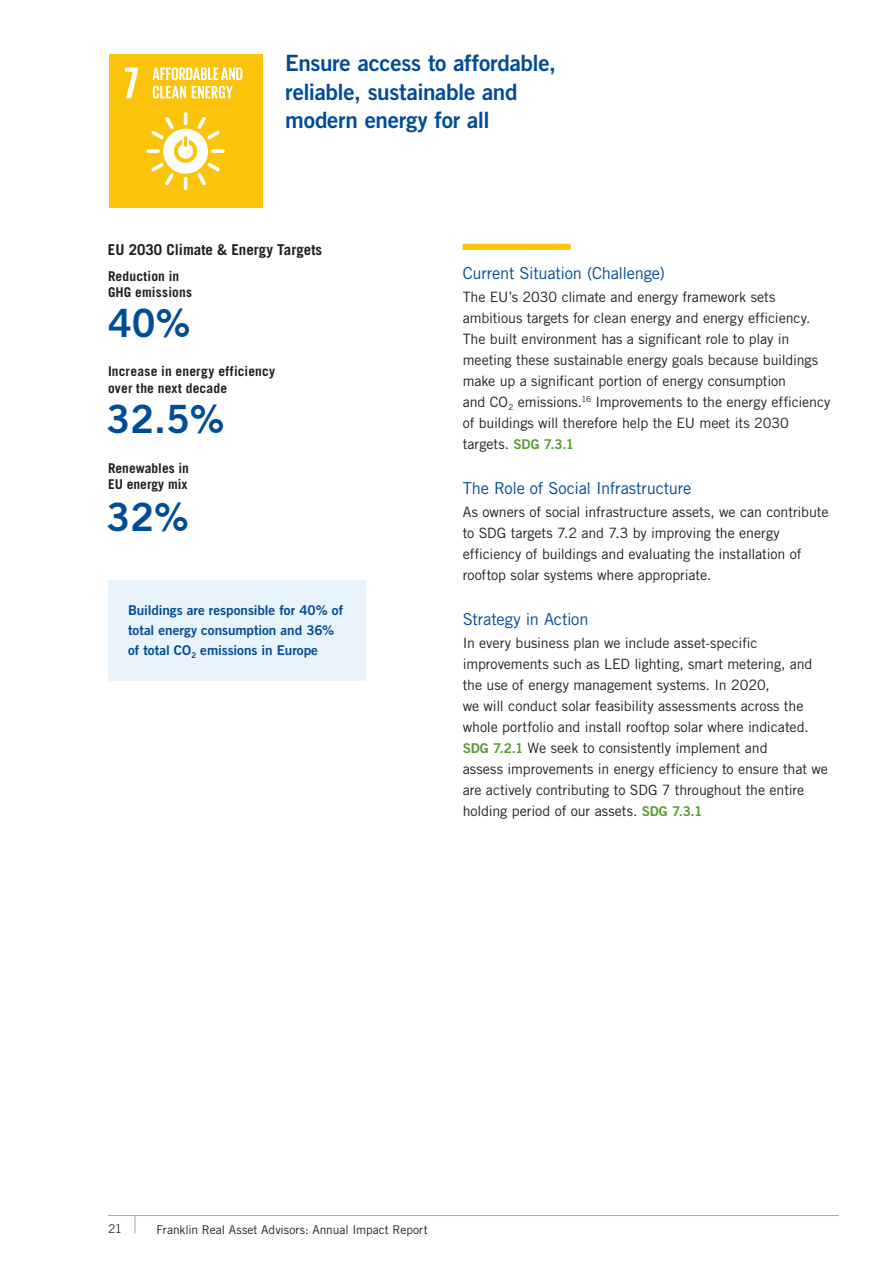
<style>
.page{position:relative;width:893px;height:1263px;background:#fff}
.page>*{position:absolute;margin:0;border:0;box-sizing:border-box;transform-origin:0 0}
._01a_Head{font:39px "Trade Gothic LT Std Bd 2";color:#004c97}
.Charts--8_11_Cond{font:22.5px/28.5px "Trade Gothic LT Std Bd 2";letter-spacing:-.015em;color:#004c97}
.Body_Copy_Subhead{font:16.5px "Trade Gothic LT Std";letter-spacing:-.015em;color:#004c97}
.Table_Chart_02_Subhe{font:700 15px "Trade Gothic LT Std";color:#231f20}
.Charts--8_11_Cond-2{font:14.25px/21px "Trade Gothic LT Std";letter-spacing:-.005em;color:#231f20}
.Table_Chart_02_Subhe-2{font:700 13.5px/16.5px "Trade Gothic LT Std";letter-spacing:.01em;color:#231f20}
.Charts--8_11_Cond-3{font:13.5px/20.2px "Trade Gothic LT Std Bd 2";letter-spacing:-.005em;color:#004c97}
.t1{font:12px "Trade Gothic LT Std";color:#231f20}
.s1{font-family:"Trade Gothic LT Std Bd 2";font-size:13.5px;color:#589b31}
</style>
<div class="page">
<hr style="left:108px;top:1215px;width:731px;height:1px;background:#a8a9ad">
<svg style="left:135px;top:1216px;width:1px;height:17px"></svg>
<div style="left:109px;top:55px;width:153px;height:153px;background:#fcc30b"></div>
<svg style="left:125px;top:68px;width:13px;height:30px"></svg>
<svg style="left:147px;top:149px;width:13px;height:4px"></svg>
<svg style="left:211px;top:149px;width:14px;height:4px"></svg>
<svg style="left:151px;top:112px;width:69px;height:78px"></svg>
<svg style="left:152px;top:67px;width:90px;height:13px"></svg>
<svg style="left:153px;top:86px;width:33px;height:12px"></svg>
<svg style="left:192px;top:86px;width:41px;height:12px"></svg>
<div style="left:463px;top:244px;width:108px;height:6px;background:#fbc30a"></div>
<div style="left:108px;top:580px;width:257px;height:100px;background:#e9f3fb"></div>
<p class="Charts--8_11_Cond" style="left:285px;top:48px;width:272px">Ensure access to affordable, reliable, sustainable and modern energy for all</p>
<p class="Table_Chart_02_Subhe" style="left:108px;top:240px;width:216px">EU 2030 Climate &amp; Energy Targets</p>
<p class="Table_Chart_02_Subhe-2" style="left:108px;top:267px;width:86px">Reduction in<br>GHG emissions</p>
<p class="_01a_Head" style="left:108px;top:299px;width:84px">40%</p>
<p class="Table_Chart_02_Subhe-2" style="left:108px;top:363px;width:169px">Increase in energy efficiency over the next decade</p>
<p class="_01a_Head" style="left:106px;top:395px;width:120px">32.5%</p>
<p class="Table_Chart_02_Subhe-2" style="left:108px;top:459px;width:83px">Renewables in<br>EU energy mix</p>
<p class="_01a_Head" style="left:106px;top:493px;width:84px">32%</p>
<p class="Charts--8_11_Cond-3" style="left:128px;top:600px;width:217px">Buildings are responsible for 40% of total energy consumption and 36% of total CO<sub>2</sub> emissions in Europe</p>
<p class="Body_Copy_Subhead" style="left:463px;top:263px;width:204px">Current Situation (Challenge)</p>
<p class="Charts--8_11_Cond-2" style="left:463px;top:286px;width:369px">The EU’s 2030 climate and energy framework sets ambitious targets for clean energy and energy efficiency.<br>The built environment has a significant role to play in meeting these sustainable energy goals because buildings make up a significant portion of energy consumption<br>and CO<sub>2</sub> emissions.<sup>16</sup> Improvements to the energy efficiency of buildings will therefore help the EU meet its 2030 targets. <span class="s1">SDG 7.3.1</span></p>
<p class="Body_Copy_Subhead" style="left:463px;top:478px;width:230px">The Role of Social Infrastructure</p>
<p class="Charts--8_11_Cond-2" style="left:463px;top:501px;width:367px">As owners of social infrastructure assets, we can contribute to SDG targets 7.2 and 7.3 by improving the energy efficiency of buildings and evaluating the installation of rooftop solar systems where appropriate.</p>
<p class="Body_Copy_Subhead" style="left:463px;top:609px;width:127px">Strategy in Action</p>
<p class="Charts--8_11_Cond-2" style="left:463px;top:632px;width:367px">In every business plan we include asset-specific improvements such as LED lighting, smart metering, and the use of energy management systems. In 2020,<br>we will conduct solar feasibility assessments across the whole portfolio and install rooftop solar where indicated.<br><span class="s1">SDG 7.2.1</span> We seek to consistently implement and<br>assess improvements in energy efficiency to ensure that we are actively contributing to SDG 7 throughout the entire holding period of our assets. <span class="s1">SDG 7.3.1</span></p>
<p class="t1" style="left:108px;top:1221px;width:16px">21</p>
<p class="t1" style="left:157px;top:1222px;width:273px">Franklin Real Asset Advisors: Annual Impact Report</p>
</div>
